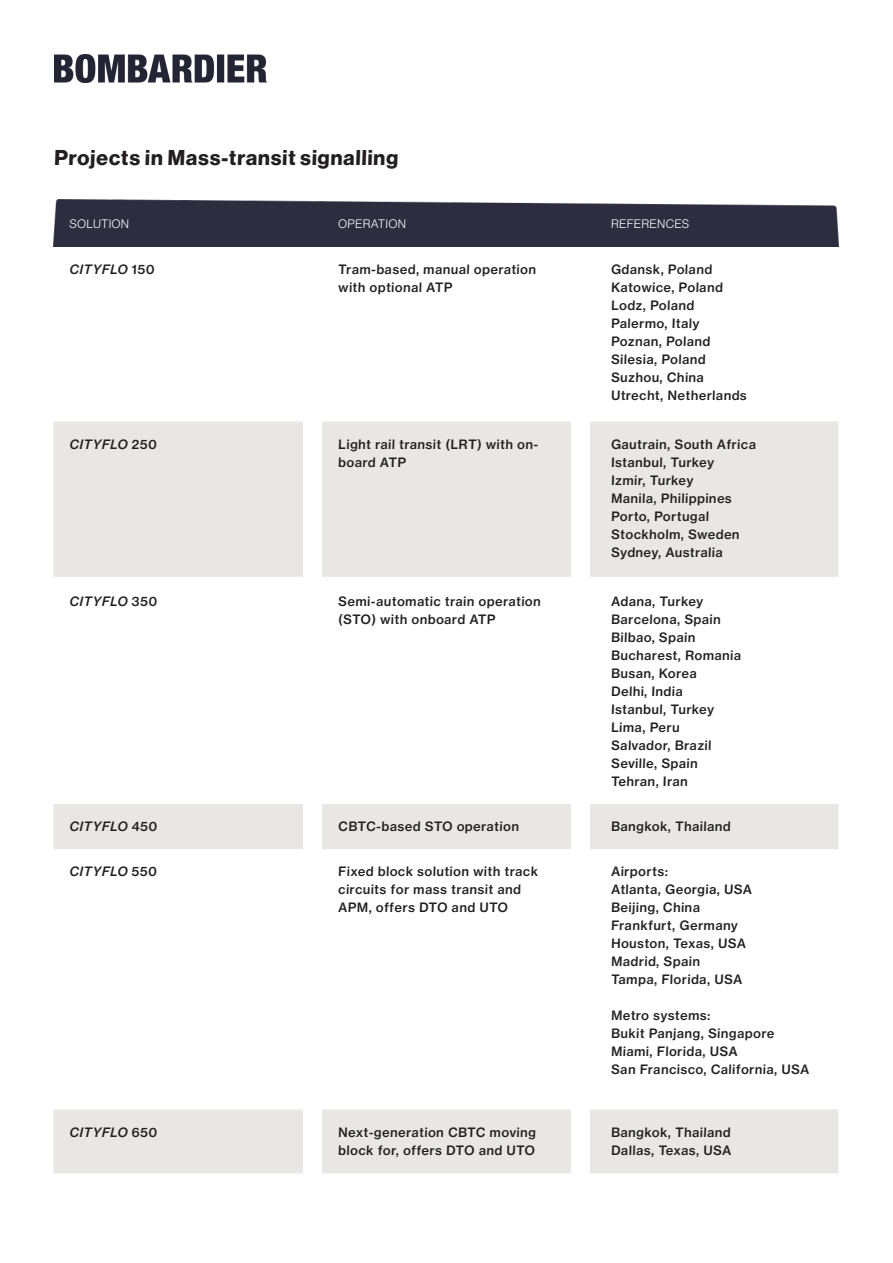
<style>
.page{position:relative;width:893px;height:1263px;background:#fff}
.page>*{position:absolute;margin:0;border:0;box-sizing:border-box;transform-origin:0 0}
.t1{font:21px "N Haas Grotesk DS Pro 75 Bd";color:#231f20}
.t2{font:12.75px/18px "N Haas Grotesk TX Pro 65 Md";letter-spacing:.04em;color:#231f20}
.t3{font:12.75px "N Haas Grotesk TX Pro 66 Md It";letter-spacing:.04em;color:#231f20}
.t4{font:12px "N Haas Grotesk DS Pro 45 Lt";color:#fff}
.s1{font-family:"N Haas Grotesk TX Pro 65 Md"}
</style>
<div class="page">
<img style="left:54px;top:199px;width:784px;height:48px">
<img style="left:54px;top:54px;width:213px;height:29px">
<div style="left:54px;top:804px;width:784px;height:45px;background:#e8e7e4"></div>
<div style="left:54px;top:421px;width:784px;height:156px;background:#e8e7e4"></div>
<div style="left:54px;top:1109px;width:784px;height:64px;background:#e8e7e4"></div>
<p class="t1" style="left:54px;top:146px;width:346px">Projects in Mass-transit signalling</p>
<p class="t4" style="left:69px;top:217px;width:61px">SOLUTION</p>
<p class="t4" style="left:338px;top:217px;width:69px">OPERATION</p>
<p class="t4" style="left:611px;top:217px;width:80px">REFERENCES</p>
<p class="t3" style="left:69px;top:262px;width:87px">CITYFLO <span class="s1">150</span></p>
<p class="t2" style="left:338px;top:260px;width:200px">Tram-based, manual operation with optional ATP</p>
<p class="t2" style="left:611px;top:260px;width:103px">Gdansk, Poland</p>
<p class="t2" style="left:611px;top:278px;width:114px">Katowice, Poland</p>
<p class="t2" style="left:611px;top:296px;width:85px">Lodz, Poland</p>
<p class="t2" style="left:611px;top:314px;width:90px">Palermo, Italy</p>
<p class="t2" style="left:611px;top:332px;width:101px">Poznan, Poland</p>
<p class="t2" style="left:611px;top:350px;width:97px">Silesia, Poland</p>
<p class="t2" style="left:611px;top:368px;width:95px">Suzhou, China</p>
<p class="t2" style="left:611px;top:386px;width:138px">Utrecht, Netherlands</p>
<p class="t3" style="left:69px;top:436px;width:89px">CITYFLO <span class="s1">250</span></p>
<p class="t2" style="left:338px;top:435px;width:202px">Light rail transit (LRT) with on&shy;board ATP</p>
<p class="t2" style="left:611px;top:435px;width:147px">Gautrain, South Africa</p>
<p class="t2" style="left:611px;top:453px;width:104px">Istanbul, Turkey</p>
<p class="t2" style="left:611px;top:471px;width:84px">Izmir, Turkey</p>
<p class="t2" style="left:611px;top:489px;width:123px">Manila, Philippines</p>
<p class="t2" style="left:611px;top:507px;width:100px">Porto, Portugal</p>
<p class="t2" style="left:611px;top:525px;width:130px">Stockholm, Sweden</p>
<p class="t2" style="left:611px;top:543px;width:114px">Sydney, Australia</p>
<p class="t3" style="left:69px;top:593px;width:90px">CITYFLO <span class="s1">350</span></p>
<p class="t2" style="left:338px;top:592px;width:204px">Semi-automatic train operation (STO) with onboard ATP</p>
<p class="t2" style="left:611px;top:592px;width:94px">Adana, Turkey</p>
<p class="t2" style="left:611px;top:610px;width:112px">Barcelona, Spain</p>
<p class="t2" style="left:611px;top:628px;width:86px">Bilbao, Spain</p>
<p class="t2" style="left:611px;top:646px;width:132px">Bucharest, Romania</p>
<p class="t2" style="left:611px;top:664px;width:88px">Busan, Korea</p>
<p class="t2" style="left:611px;top:682px;width:74px">Delhi, India</p>
<p class="t2" style="left:611px;top:700px;width:104px">Istanbul, Turkey</p>
<p class="t2" style="left:611px;top:718px;width:70px">Lima, Peru</p>
<p class="t2" style="left:611px;top:736px;width:102px">Salvador, Brazil</p>
<p class="t2" style="left:611px;top:754px;width:89px">Seville, Spain</p>
<p class="t2" style="left:611px;top:772px;width:79px">Tehran, Iran</p>
<p class="t3" style="left:69px;top:819px;width:90px">CITYFLO <span class="s1">450</span></p>
<p class="t2" style="left:338px;top:818px;width:183px">CBTC-based STO operation</p>
<p class="t2" style="left:611px;top:818px;width:122px">Bangkok, Thailand</p>
<p class="t3" style="left:69px;top:864px;width:89px">CITYFLO <span class="s1">550</span></p>
<p class="t2" style="left:338px;top:863px;width:202px">Fixed block solution with track circuits for mass transit and<br>APM, offers DTO and UTO</p>
<p class="t2" style="left:611px;top:863px;width:59px">Airports:</p>
<p class="t2" style="left:611px;top:881px;width:143px">Atlanta, Georgia, USA</p>
<p class="t2" style="left:611px;top:899px;width:91px">Beijing, China</p>
<p class="t2" style="left:611px;top:917px;width:128px">Frankfurt, Germany</p>
<p class="t2" style="left:611px;top:935px;width:137px">Houston, Texas, USA</p>
<p class="t2" style="left:611px;top:953px;width:91px">Madrid, Spain</p>
<p class="t2" style="left:611px;top:971px;width:133px">Tampa, Florida, USA</p>
<p class="t2" style="left:611px;top:1007px;width:101px">Metro systems:</p>
<p class="t2" style="left:611px;top:1025px;width:165px">Bukit Panjang, Singapore</p>
<p class="t2" style="left:611px;top:1043px;width:129px">Miami, Florida, USA</p>
<p class="t2" style="left:611px;top:1061px;width:200px">San Francisco, California, USA</p>
<p class="t3" style="left:69px;top:1124px;width:90px">CITYFLO <span class="s1">650</span></p>
<p class="t2" style="left:338px;top:1123px;width:200px">Next-generation CBTC moving block for, offers DTO and UTO</p>
<p class="t2" style="left:611px;top:1123px;width:122px">Bangkok, Thailand</p>
<p class="t2" style="left:611px;top:1141px;width:122px">Dallas, Texas, USA</p>
</div>
